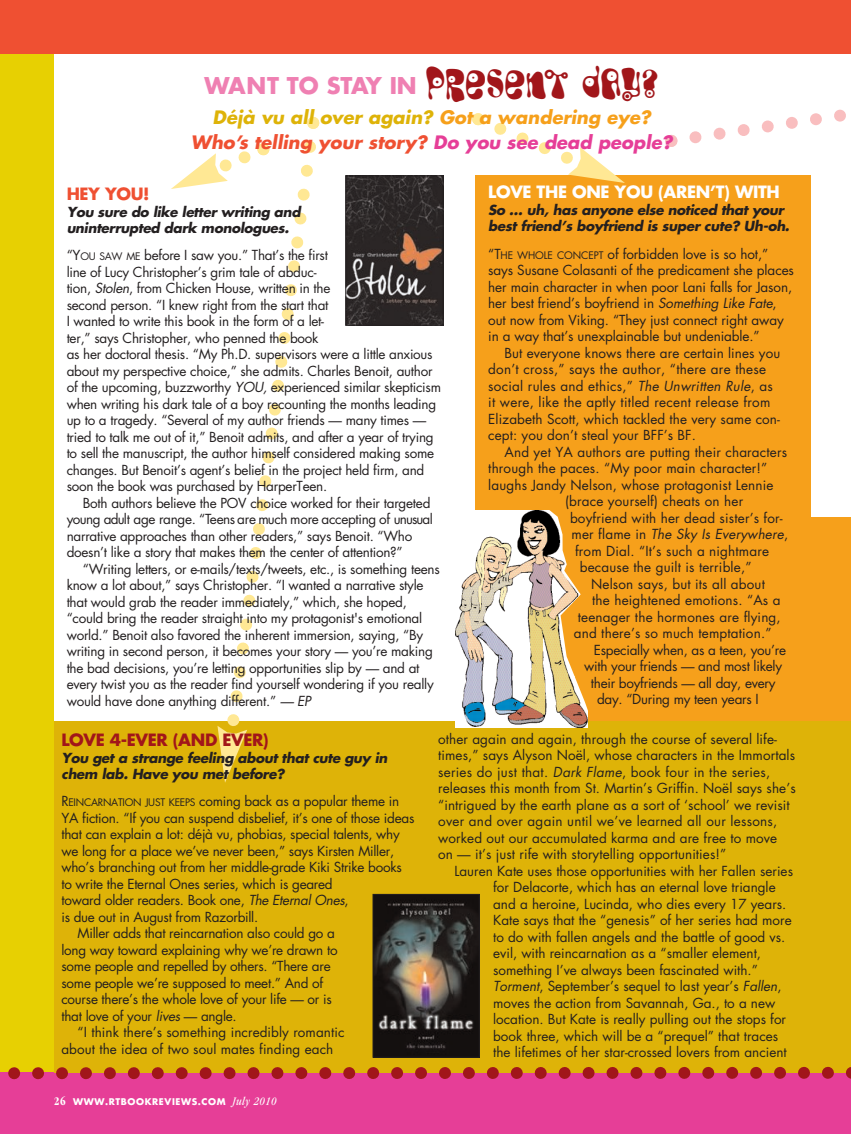
<style>
.page{position:relative;width:851px;height:1134px;background:#fff}
.page>*{position:absolute;margin:0;border:0;box-sizing:border-box;transform-origin:0 0}
.t1{font:700 22.5px "Futura";color:#ef80b2}
.t2{font:italic 700 18px/25.5px "Futura";color:#ef5032;text-align:center}
.t3{font:700 16.5px "Futura";letter-spacing:-.02em;color:#fff}
.t4{font:700 16.5px "Futura";letter-spacing:-.02em;color:#a1161a}
.t5{font:700 16.5px "Futura";letter-spacing:-.02em;color:#ef5032}
.t6{font:13.5px/16.5px "Futura";letter-spacing:-.02em;color:#231f20}
.t7{font:13.5px/16.5px "Futura";letter-spacing:.005em;color:#231f20}
.t8{font:13.5px/16.5px "Futura";color:#231f20}
.t9{font:13.5px "Futura";letter-spacing:.01em;color:#231f20}
.t10{font:italic 700 13.5px/16.5px "Futura";letter-spacing:-.02em;color:#231f20}
.t11{font:italic 13.5px "Futura";letter-spacing:.01em;color:#231f20}
.t12{font:700 9px "Futura";letter-spacing:.07em;color:#fff}
.s1{font-family:"Bughouse";font-weight:400;font-size:39px;color:#a1161a}
.s2{color:#deb308}
.s3{color:#f6a01b}
.s4{color:#e63e97}
.s5{font-size:10.2px}
.s6{font-style:italic}
.s7{font-style:normal}
.s8{font-family:"Garamond IT Cby BT";font-stretch:condensed;font-size:12px}
.s9{font-family:"Garamond IT Cby BT";font-weight:400;font-style:italic;font-stretch:condensed;font-size:12px}
</style>
<div class="page">
<svg style="left:665px;top:109px;width:181px;height:38px"></svg>
<div style="left:474px;top:176px;width:336px;height:548px;background:#f6a01b"></div>
<div style="left:796px;top:518px;width:54px;height:211px;background:#f6a01b"></div>
<div style="left:0;top:47px;width:54px;height:1037px;background:#e7d002"></div>
<div style="left:0;top:1072px;width:850px;height:62px;background:#e63e97"></div>
<div style="left:0;top:0;width:850px;height:54px;background:#ef5032"></div>
<div style="left:54px;top:721px;width:796px;height:351px;background:#deb308"></div>
<svg style="left:472px;top:113px;width:153px;height:70px"></svg>
<svg style="left:171px;top:153px;width:47px;height:36px"></svg>
<svg style="left:218px;top:116px;width:102px;height:610px"></svg>
<svg style="left:307px;top:117px;width:12px;height:12px"></svg>
<svg style="left:217px;top:726px;width:30px;height:57px"></svg>
<img style="left:461px;top:510px;width:119px;height:83px">
<img style="left:455px;top:593px;width:126px;height:83px">
<img style="left:455px;top:676px;width:132px;height:51px">
<svg style="left:8px;top:1066px;width:842px;height:14px"></svg>
<img style="left:374px;top:896px;width:103px;height:160px">
<div style="left:372px;top:894px;width:107px;height:164px;border:1px solid #231f20"></div>
<img style="left:347px;top:177px;width:94px;height:147px">
<div style="left:345px;top:175px;width:98px;height:151px;border:1px solid #231f20"></div>
<h1 class="t1" style="left:205px;top:70px;width:455px">WANT TO STAY IN <span class="s1">PRESENT DAY?</span></h1>
<h2 class="t2" style="left:191px;top:104px;width:483px"><span class="s2">Déjà vu all over again?</span> <span class="s3">Got a wandering eye?<br></span>Who’s telling your story? <span class="s4">Do you see dead people?</span></h2>
<p class="t5" style="left:67px;top:182px;width:84px">HEY YOU!</p>
<p class="t10" style="left:67px;top:203px;width:235px">You sure do like letter writing and uninterrupted dark monologues.</p>
<p class="t6" style="left:67px;top:247px;width:376px">“Y<span class="s5">OU SAW ME</span> before I saw you.” That’s the first<br>line of Lucy Christopher’s grim tale of abduc-<br>tion, <span class="s6">Stolen</span>, from Chicken House, written in the<br>second person. “I knew right from the start that<br>I wanted to write this book in the form of a let-<br>ter,” says Christopher, who penned the book<br>as her doctoral thesis. “My Ph.D. supervisors were a little anxious about my perspective choice,” she admits. Charles Benoit, author of the upcoming, buzzworthy <span class="s6">YOU,</span> experienced similar skepticism when writing his dark tale of a boy recounting the months leading up to a tragedy. “Several of my author friends — many times — tried to talk me out of it,” Benoit admits, and after a year of trying to sell the manuscript, the author himself considered making some changes. But Benoit’s agent’s belief in the project held firm, and soon the book was purchased by HarperTeen.</p>
<p class="t6" style="left:67px;top:494px;width:368px;text-indent:16px">Both authors believe the POV choice worked for their targeted young adult age range. “Teens are much more accepting of unusual narrative approaches than other readers,” says Benoit. “Who doesn’t like a story that makes them the center of attention?”</p>
<p class="t6" style="left:67px;top:560px;width:374px;text-indent:16px">“Writing letters, or e-mails/texts/tweets, etc., is something teens know a lot about,” says Christopher. “I wanted a narrative style that would grab the reader immediately,” which, she hoped, “could bring the reader straight into my protagonist's emotional world.” Benoit also favored the inherent immersion, saying, “By writing in second person, it becomes your story — you’re making the bad decisions, you’re letting opportunities slip by — and at every twist you as the reader find yourself wondering if you really would have done anything different.” <span class="s6">— EP</span></p>
<p class="t3" style="left:488px;top:181px;width:293px">LOVE THE ONE YOU (AREN’T) WITH</p>
<p class="t10" style="left:488px;top:201px;width:303px">So … uh, has anyone else noticed that your best friend’s boyfriend is super cute? Uh-oh.</p>
<p class="t6" style="left:488px;top:245px;width:307px">“T<span class="s5">HE WHOLE CONCEPT</span> of forbidden love is so hot,” says Susane Colasanti of the predicament she places her main character in when poor Lani falls for Jason, her best friend’s boyfriend in <span class="s6">Something Like Fate</span>, out now from Viking. “They just connect right away in a way that’s unexplainable but undeniable.”</p>
<p class="t7" style="left:488px;top:344px;width:293px;text-indent:16px">But everyone knows there are certain lines you don’t cross,” says the author, “there are these social rules and ethics,” <span class="s6">The Unwritten Rule</span>, as it were, like the aptly titled recent release from Elizabeth Scott, which tackled the very same con&shy;cept: you don’t steal your BFF’s BF.</p>
<p class="t9" style="left:504px;top:442px;width:284px">And yet YA authors are putting their characters</p>
<p class="t9" style="left:488px;top:459px;width:281px">through the paces. “My poor main character!”</p>
<p class="t9" style="left:488px;top:475px;width:287px">laughs Jandy Nelson, whose protagonist Lennie</p>
<p class="t9" style="left:565px;top:492px;width:179px">(brace yourself) cheats on her</p>
<p class="t9" style="left:570px;top:508px;width:214px">boyfriend with her dead sister’s for-</p>
<p class="t11" style="left:571px;top:525px;width:218px"><span class="s7">mer flame in</span> The Sky Is Everywhere<span class="s7">,</span></p>
<p class="t9" style="left:575px;top:541px;width:195px">from Dial. “It’s such a nightmare</p>
<p class="t9" style="left:579px;top:558px;width:173px">because the guilt is terrible,”</p>
<p class="t9" style="left:591px;top:574px;width:175px">Nelson says, but its all about</p>
<p class="t9" style="left:592px;top:591px;width:190px">the heightened emotions. “As a</p>
<p class="t9" style="left:577px;top:607px;width:204px">teenager the hormones are flying,</p>
<p class="t9" style="left:573px;top:624px;width:199px">and there’s so much temptation.”</p>
<p class="t6" style="left:594px;top:641px;width:194px">Especially when, as a teen, you’re</p>
<p class="t6" style="left:584px;top:658px;width:199px">with your friends — and most likely</p>
<p class="t6" style="left:591px;top:674px;width:186px">their boyfriends — all day, every</p>
<p class="t6" style="left:597px;top:691px;width:163px">day. “During my teen years I</p>
<p class="t4" style="left:61px;top:728px;width:209px">LOVE 4-EVER (AND EVER)</p>
<p class="t10" style="left:61px;top:749px;width:327px">You get a strange feeling about that cute guy in chem lab. Have you met before?</p>
<p class="t6" style="left:61px;top:793px;width:339px">R<span class="s5">EINCARNATION JUST KEEPS</span> coming back as a popular theme in</p>
<p class="t6" style="left:61px;top:809px;width:354px">YA fiction. “If you can suspend disbelief, it’s one of those ideas</p>
<p class="t6" style="left:61px;top:826px;width:340px">that can explain a lot: déjà vu, phobias, special talents, why</p>
<p class="t6" style="left:61px;top:842px;width:334px">we long for a place we’ve never been,” says Kirsten Miller,</p>
<p class="t6" style="left:61px;top:859px;width:342px">who’s branching out from her middle-grade Kiki Strike books</p>
<p class="t6" style="left:61px;top:875px;width:273px">to write the Eternal Ones series, which is geared</p>
<p class="t6" style="left:61px;top:892px;width:289px">toward older readers. Book one, <span class="s6">The Eternal Ones</span>,</p>
<p class="t6" style="left:61px;top:908px;width:198px">is due out in August from Razorbill.</p>
<p class="t6" style="left:78px;top:925px;width:259px">Miller adds that reincarnation also could go a</p>
<p class="t6" style="left:61px;top:941px;width:278px">long way toward explaining why we’re drawn to</p>
<p class="t6" style="left:61px;top:958px;width:271px">some people and repelled by others. “There are</p>
<p class="t6" style="left:61px;top:974px;width:263px">some people we’re supposed to meet.” And of</p>
<p class="t6" style="left:61px;top:991px;width:272px">course there’s the whole love of your life — or is</p>
<p class="t6" style="left:61px;top:1007px;width:177px">that love of your <span class="s6">lives</span> — angle.</p>
<p class="t7" style="left:78px;top:1024px;width:268px">“I think there’s something incredibly romantic</p>
<p class="t7" style="left:61px;top:1040px;width:273px">about the idea of two soul mates finding each</p>
<p class="t12" style="left:54px;top:1096px;width:224px"><span class="s8">26</span> WWW.RTBOOKREVIEWS.COM <span class="s9">July 2010</span></p>
<p class="t7" style="left:438px;top:730px;width:359px">other again and again, through the course of several life&shy;times,” says Alyson Noël, whose characters in the Immortals series do just that. <span class="s6">Dark Flame</span>, book four in the series, releases this month from St. Martin’s Griffin. Noël says she’s “intrigued by the earth plane as a sort of ‘school’ we revisit over and over again until we’ve learned all our lessons, worked out our accumulated karma and are free to move<br>on — it’s just rife with storytelling opportunities!”</p>
<p class="t8" style="left:493px;top:862px;width:301px;text-indent:-39px">Lauren Kate uses those opportunities with her Fallen series for Delacorte, which has an eternal love triangle and a heroine, Lucinda, who dies every 17 years.<br>Kate says that the “genesis” of her series had more to do with fallen angels and the battle of good vs. evil, with reincarnation as a “smaller element, something I’ve always been fascinated with.” <span class="s6">Torment</span>, September’s sequel to last year’s <span class="s6">Fallen</span>, moves the action from Savannah, Ga., to a new location. But Kate is really pulling out the stops for book three, which will be a “prequel” that traces the lifetimes of her star-crossed lovers from ancient</p>
</div>
